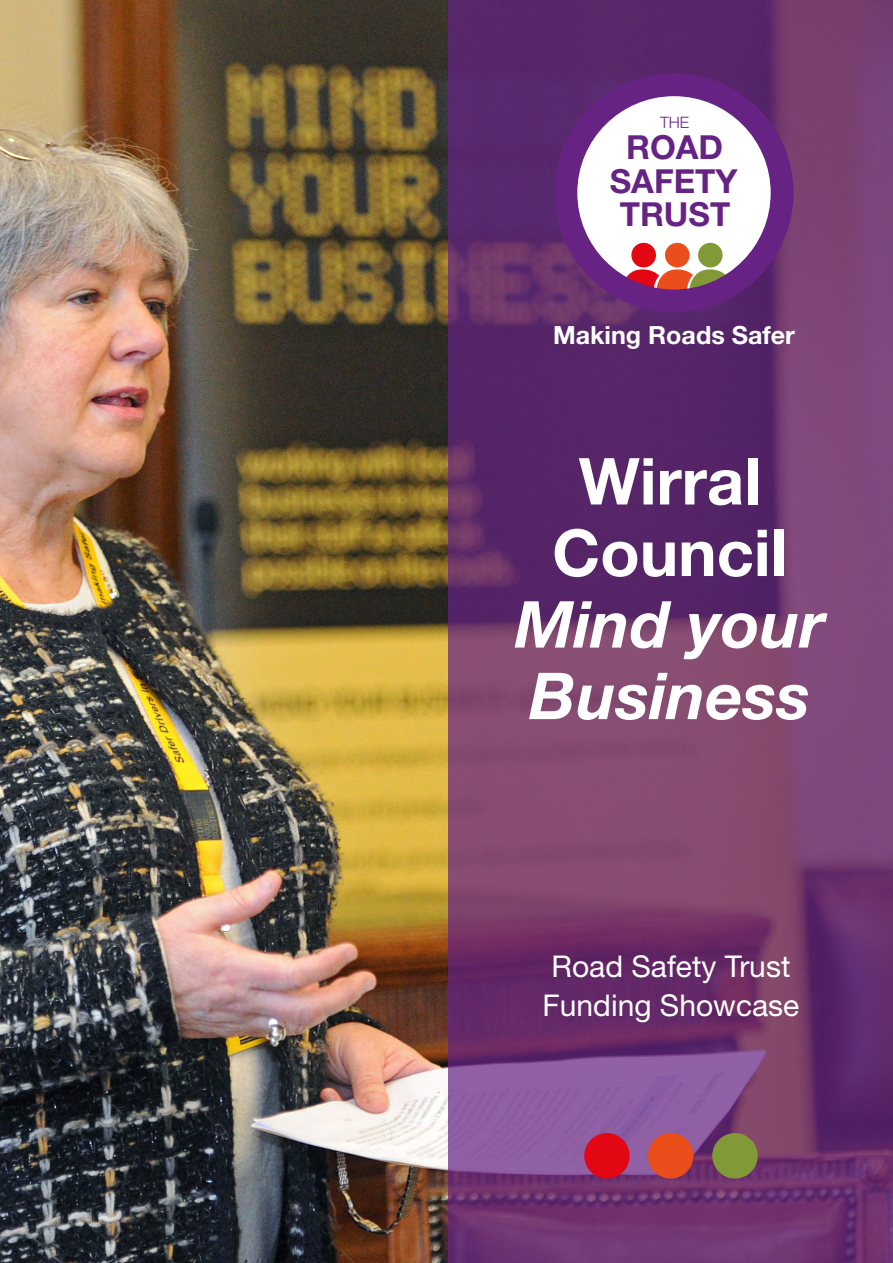
<style>
.page{position:relative;width:893px;height:1263px;background:#fff}
.page>*{position:absolute;margin:0;border:0;box-sizing:border-box;transform-origin:0 0}
.t1{font:italic 700 64.8px/71.6px "Helvetica Neue LT Std";color:#fff}
.t2{font:700 64.8px/71.6px "Helvetica Neue LT Std";color:#fff;text-align:center}
.t3{font:700 33.15px "Helvetica Neue LT Std";color:#662383}
.t4{font:30px/39px "Helvetica Neue LT Std";color:#fff}
.t5{font:700 25.05px "Helvetica Neue LT Std";color:#fff}
.t6{font:300 15.75px "Helvetica Neue LT Std";color:#662383}
</style>
<div class="page">
<img style="left:0;top:0;width:449px;height:1263px">
<svg style="left:449px;top:0;width:444px;height:1263px;background:#6f3870"></svg>
<div style="left:584px;top:1133px;width:46px;height:45px;background:#e30613;border-radius:50%"></div>
<div style="left:648px;top:1133px;width:45px;height:45px;background:#e94e1b;border-radius:50%"></div>
<div style="left:712px;top:1133px;width:46px;height:45px;background:#829938;border-radius:50%"></div>
<div style="left:572px;top:87px;width:206px;height:206px;background:#fff;border-radius:50%"></div>
<svg style="left:622px;top:242px;width:112px;height:46px"></svg>
<div style="left:699px;top:246px;width:22px;height:21px;background:#829938;border-radius:50%"></div>
<div style="left:554px;top:73px;width:239px;height:239px;border:23px solid #662383;border-radius:50%"></div>
<p class="t6" style="left:660px;top:113px;width:31px">THE</p>
<p class="t3" style="left:626px;top:126px;width:99px">ROAD</p>
<p class="t3" style="left:610px;top:161px;width:129px">SAFETY</p>
<p class="t3" style="left:620px;top:193px;width:112px">TRUST</p>
<p class="t5" style="left:553px;top:319px;width:243px">Making Roads Safer</p>
<h1 class="t2" style="left:552px;top:444px;width:237px">Wirral<br>Council</h1>
<h1 class="t1" style="left:515px;top:587px;width:311px">Mind your<br>Business</h1>
<p class="t4" style="left:543px;top:946px;width:258px">Road Safety Trust<br>Funding Showcase</p>
</div>
